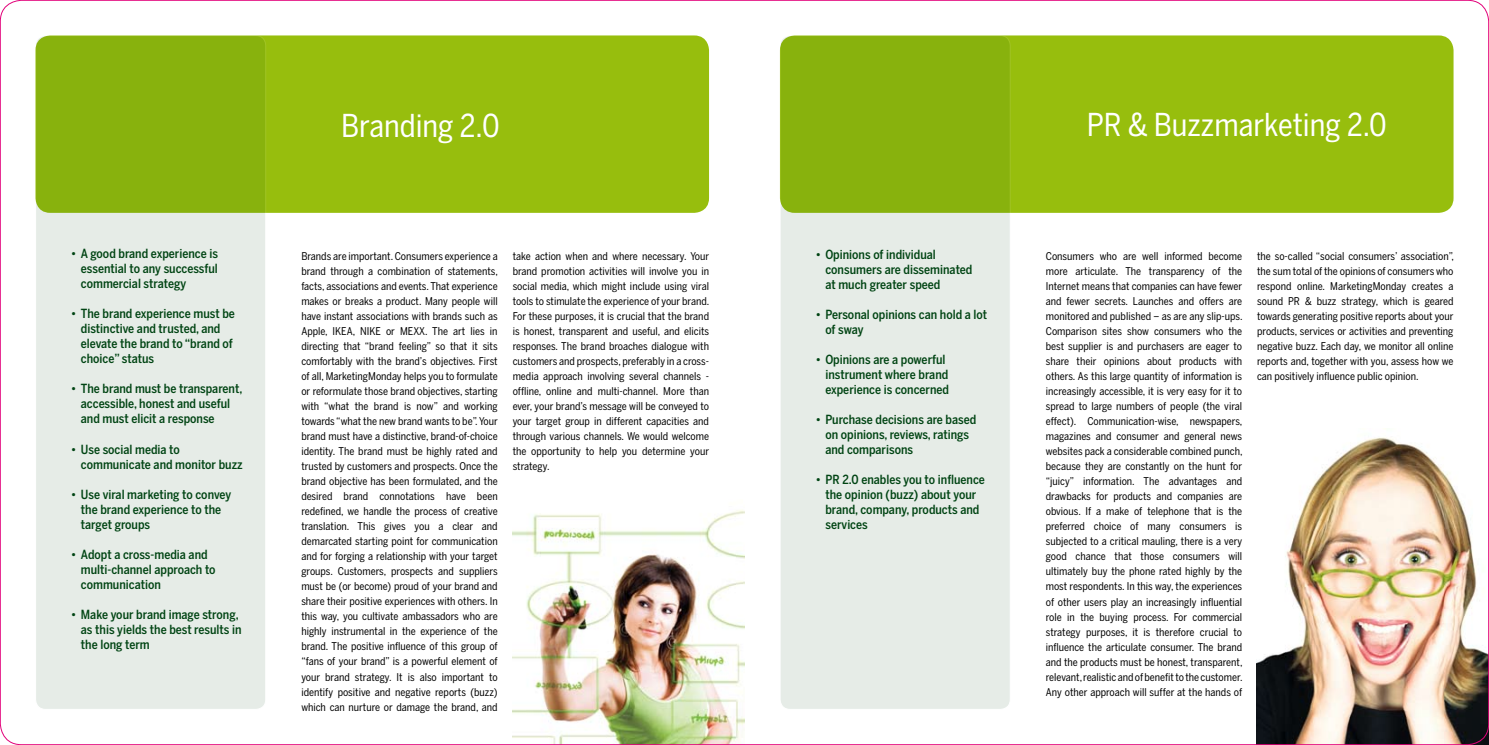
<style>
.page{position:relative;width:1489px;height:745px;background:#fff}
.page>*{position:absolute;margin:0;border:0;box-sizing:border-box;transform-origin:0 0}
.t1{font:31.25px "Benton Sans Cond";color:#fff}
.t2{font:500 12.5px/15px "Benton Sans Cond";color:#004413}
.t3{font:10.62px/15px "Benton Sans Cond";color:#000;text-align:justify}
</style>
<div class="page">
<div style="left:35px;top:35px;width:674px;height:178px;background:#97be0d;border-radius:15px"></div>
<svg style="left:36px;top:36px;width:230px;height:673px;fill:#e6ece7"></svg>
<div style="left:35px;top:35px;width:231px;height:674px;border:1px solid #fff;border-radius:10px"></div>
<img style="left:512px;top:510px;width:232px;height:232px">
<div style="left:780px;top:35px;width:673px;height:178px;background:#97be0d;border-radius:15px"></div>
<svg style="left:780px;top:36px;width:230px;height:673px;fill:#e6ece7"></svg>
<div style="left:780px;top:35px;width:230px;height:674px;border:1px solid #fff;border-radius:10px"></div>
<img style="left:1256px;top:428px;width:232px;height:316px">
<p class="t2" style="left:81px;top:246px;width:138px;text-align:justify;text-indent:-10px">• A good brand experience is essential to any successful commercial strategy</p>
<p class="t2" style="left:81px;top:306px;width:155px;text-indent:-10px">• The brand experience must be distinctive and trusted, and elevate the brand to “brand of choice” status</p>
<p class="t2" style="left:81px;top:381px;width:163px;text-indent:-10px">• The brand must be transparent, accessible, honest and useful and must elicit a response</p>
<p class="t2" style="left:81px;top:441px;width:163px;text-indent:-10px">• Use social media to communicate and monitor buzz</p>
<p class="t2" style="left:81px;top:486px;width:152px;text-indent:-10px">• Use viral marketing to convey the brand experience to the target groups</p>
<p class="t2" style="left:81px;top:546px;width:136px;text-indent:-10px">• Adopt a cross-media and multi-channel approach to communication</p>
<p class="t2" style="left:81px;top:606px;width:162px;text-indent:-10px">• Make your brand image strong, as this yields the best results in the long term</p>
<h1 class="t1" style="left:341px;top:108px;width:160px">Branding 2.0</h1>
<h1 class="t1" style="left:1086px;top:107px;width:302px">PR &amp; Buzzmarketing 2.0</h1>
<p class="t2" style="left:825px;top:247px;width:148px;text-indent:-10px">• Opinions of individual consumers are disseminated at much greater speed</p>
<p class="t2" style="left:825px;top:307px;width:163px;text-indent:-10px">• Personal opinions can hold a lot of sway</p>
<p class="t2" style="left:825px;top:352px;width:125px;text-indent:-10px">• Opinions are a powerful instrument where brand experience is concerned</p>
<p class="t2" style="left:825px;top:412px;width:152px;text-indent:-10px">• Purchase decisions are based on opinions, reviews, ratings and comparisons</p>
<p class="t2" style="left:825px;top:472px;width:161px;text-indent:-10px">• PR 2.0 enables you to influence the opinion (buzz) about your brand, company, products and services</p>
<p class="t3" style="left:301px;top:248px;width:198px">Brands are important. Consumers experience a brand through a combination of statements, facts, associations and events. That experience makes or breaks a product. Many people will have instant associations with brands such as Apple, IKEA, NIKE or MEXX. The art lies in directing that “brand feeling” so that it sits comfortably with the brand’s objectives. First of all, MarketingMonday helps you to formulate or reformulate those brand objectives, starting with “what the brand is now” and working towards “what the new brand wants to be”. Your brand must have a distinctive, brand-of-choice identity. The brand must be highly rated and trusted by customers and prospects. Once the brand objective has been formulated, and the desired brand connotations have been redefined, we handle the process of creative translation. This gives you a clear and demarcated starting point for communication and for forging a relationship with your target groups. Customers, prospects and suppliers must be (or become) proud of your brand and share their positive experiences with others. In this way, you cultivate ambassadors who are highly instrumental in the experience of the brand. The positive influence of this group of “fans of your brand” is a powerful element of your brand strategy. It is also important to identify positive and negative reports (buzz) which can nurture or damage the brand, and</p>
<p class="t3" style="left:512px;top:248px;width:198px">take action when and where necessary. Your brand promotion activities will involve you in social media, which might include using viral tools to stimulate the experience of your brand.<br>For these purposes, it is crucial that the brand is honest, transparent and useful, and elicits responses. The brand broaches dialogue with customers and prospects, preferably in a cross&shy;media approach involving several channels - offline, online and multi-channel. More than ever, your brand’s message will be conveyed to your target group in different capacities and through various channels. We would welcome the opportunity to help you determine your strategy.</p>
<p class="t3" style="left:1045px;top:248px;width:198px">Consumers who are well informed become more articulate. The transparency of the Internet means that companies can have fewer and fewer secrets. Launches and offers are monitored and published – as are any slip-ups.<br>Comparison sites show consumers who the best supplier is and purchasers are eager to share their opinions about products with others. As this large quantity of information is increasingly accessible, it is very easy for it to spread to large numbers of people (the viral effect). Communication-wise, newspapers, magazines and consumer and general news websites pack a considerable combined punch, because they are constantly on the hunt for “juicy” information. The advantages and drawbacks for products and companies are obvious. If a make of telephone that is the preferred choice of many consumers is subjected to a critical mauling, there is a very good chance that those consumers will ultimately buy the phone rated highly by the most respondents. In this way, the experiences of other users play an increasingly influential role in the buying process. For commercial strategy purposes, it is therefore crucial to influence the articulate consumer. The brand and the products must be honest, transparent, relevant, realistic and of benefit to the customer.<br>Any other approach will suffer at the hands of</p>
<p class="t3" style="left:1257px;top:248px;width:198px">the so-called “social consumers’ association”, the sum total of the opinions of consumers who respond online. MarketingMonday creates a sound PR &amp; buzz strategy, which is geared towards generating positive reports about your products, services or activities and preventing negative buzz. Each day, we monitor all online reports and, together with you, assess how we can positively influence public opinion.</p>
</div>
